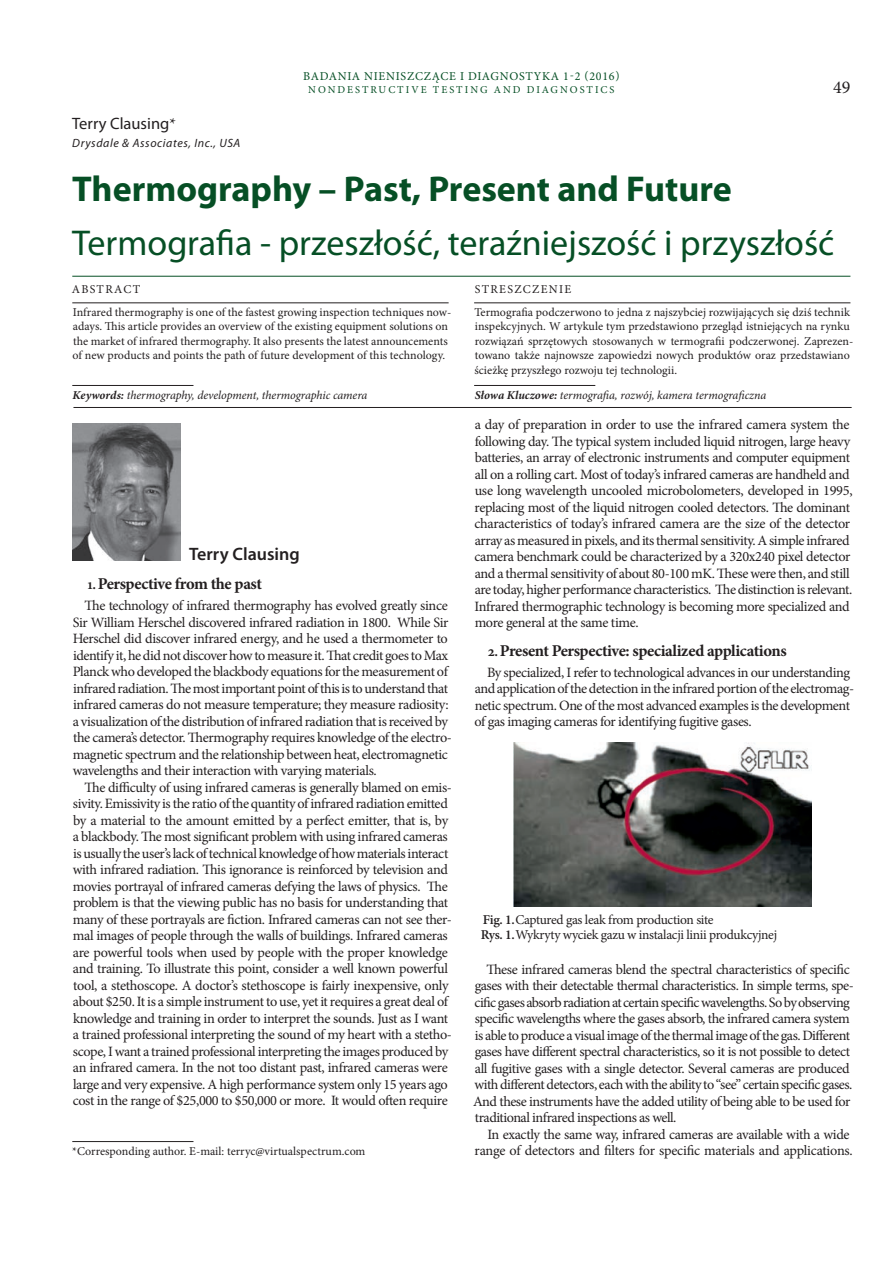
<style>
.page{position:relative;width:893px;height:1263px;background:#fff}
.page>*{position:absolute;margin:0;border:0;box-sizing:border-box;transform-origin:0 0}
.t1{font:36px "Myriad Pro";color:#064f25}
.t2{font:700 36px "Myriad Pro";color:#064f25}
.t3{font:600 18px "Myriad Pro";color:#231f20}
.t4{font:18px "Minion Pro";color:#231f20}
.t5{font:700 16.5px "Minion Pro";letter-spacing:-.025em;color:#231f20}
.t6{font:16.5px "Myriad Pro";color:#231f20}
.t7{font:14.25px/16.5px "Minion Pro";letter-spacing:-.03em;color:#231f20}
.t8{font:13.5px/15px "Minion Pro";letter-spacing:-.025em;color:#231f20}
.t9{font:12px/14.4px "Minion Pro";color:#231f20}
.t10{font:italic 12px "Minion Pro";letter-spacing:-.005em;color:#231f20}
.t11{font:12px "Minion Pro";letter-spacing:.06em;color:#064f25}
.t12{font:italic 12px "Myriad Pro";letter-spacing:.05em;color:#231f20}
.t13{font:10.5px "Minion Pro";letter-spacing:.19em;color:#064f25}
.s1{font-family:"Minion Pro"}
.s2{font-weight:700}
.s3{font-weight:600;font-size:15px}
.s4{font-weight:600}
</style>
<div class="page">
<hr style="left:72px;top:276px;width:778px;height:1px;background:#064f25">
<img style="left:513px;top:743px;width:298px;height:163px">
<hr style="left:72px;top:1141px;width:121px;height:1px;background:#231f20">
<img style="left:72px;top:424px;width:109px;height:137px">
<hr style="left:72px;top:302px;width:377px;height:1px;background:#231f20">
<hr style="left:72px;top:385px;width:121px;height:1px;background:#231f20">
<hr style="left:474px;top:302px;width:376px;height:1px;background:#231f20">
<hr style="left:474px;top:385px;width:121px;height:1px;background:#231f20">
<hr style="left:73px;top:407px;width:779px;height:1px;background:#231f20">
<p class="t11" style="left:303px;top:68px;width:318px">Badania Nieniszczące i Diagnostyka 1-2 (2016)</p>
<p class="t13" style="left:308px;top:82px;width:308px">Nondestructive Testing and Diagnostics</p>
<p class="t4" style="left:833px;top:75px;width:19px">49</p>
<p class="t6" style="left:72px;top:113px;width:105px">Terry Clausing<span class="s1">*</span></p>
<p class="t12" style="left:72px;top:135px;width:170px">Drysdale &amp; Associates, Inc., USA</p>
<h1 class="t2" style="left:72px;top:165px;width:661px">Thermography – Past, Present and Future</h1>
<h1 class="t1" style="left:72px;top:220px;width:764px">Termografia - przeszłość, teraźniejszość i przyszłość</h1>
<p class="t9" style="left:72px;top:278px;width:381px;line-height:23px">Abstract<br>Infrared thermography is one of the fastest growing inspection techniques now-</p>
<p class="t9" style="left:73px;top:319px;width:377px;text-align:justify">adays. This article provides an overview of the existing equipment solutions on the market of infrared thermography. It also presents the latest announcements of new products and points the path of future development of this technology.</p>
<p class="t10" style="left:73px;top:387px;width:296px"><span class="s2">Keywords:</span> thermography, development, thermographic camera</p>
<p class="t3" style="left:189px;top:543px;width:112px">Terry Clausing</p>
<p class="t5" style="left:88px;top:572px;width:176px"><span class="s3">1.</span>Perspective from the past</p>
<p class="t7" style="left:73px;top:597px;width:381px;text-indent:12px">The technology of infrared thermography has evolved greatly since Sir William Herschel discovered infrared radiation in 1800. While Sir Herschel did discover infrared energy, and he used a thermometer to identify it, he did not discover how to measure it. That credit goes to Max Planck who developed the blackbody equations for the measurement of infrared radiation. The most important point of this is to understand that infrared cameras do not measure temperature; they measure radiosity: a visualization of the distribution of infrared radiation that is received by the camera’s detector. Thermography requires knowledge of the electro&shy;magnetic spectrum and the relationship between heat, electromagnetic wavelengths and their interaction with varying materials.</p>
<p class="t7" style="left:73px;top:779px;width:381px;text-indent:12px">The difficulty of using infrared cameras is generally blamed on emis&shy;sivity. Emissivity is the ratio of the quantity of infrared radiation emitted by a material to the amount emitted by a perfect emitter, that is, by a blackbody. The most significant problem with using infrared cameras is usually the user’s lack of technical knowledge of how materials interact with infrared radiation. This ignorance is reinforced by television and movies portrayal of infrared cameras defying the laws of physics. The problem is that the viewing public has no basis for understanding that many of these portrayals are fiction. Infrared cameras can not see ther&shy;mal images of people through the walls of buildings. Infrared cameras are powerful tools when used by people with the proper knowledge and training. To illustrate this point, consider a well known powerful tool, a stethoscope. A doctor’s stethoscope is fairly inexpensive, only about $250. It is a simple instrument to use, yet it requires a great deal of knowledge and training in order to interpret the sounds. Just as I want a trained professional interpreting the sound of my heart with a stetho&shy;scope, I want a trained professional interpreting the images produced by an infrared camera. In the not too distant past, infrared cameras were large and very expensive. A high performance system only 15 years ago cost in the range of $25,000 to $50,000 or more. It would often require</p>
<p class="t9" style="left:474px;top:278px;width:377px;line-height:23px">Streszczenie<br>Termografia podczerwono to jedna z najszybciej rozwijających się dziś technik</p>
<p class="t9" style="left:474px;top:319px;width:380px">inspekcyjnych. W artykule tym przedstawiono przegląd istniejących na rynku rozwiązań sprzętowych stosowanych w termografii podczerwonej. Zaprezen&shy;towano także najnowsze zapowiedzi nowych produktów oraz przedstawiano ścieżkę przyszłego rozwoju tej technologii.</p>
<p class="t10" style="left:475px;top:387px;width:293px"><span class="s2">Słowa Kluczowe:</span> termografia, rozwój, kamera termograficzna</p>
<p class="t7" style="left:475px;top:416px;width:380px">a day of preparation in order to use the infrared camera system the following day. The typical system included liquid nitrogen, large heavy batteries, an array of electronic instruments and computer equipment all on a rolling cart. Most of today’s infrared cameras are handheld and use long wavelength uncooled microbolometers, developed in 1995, replacing most of the liquid nitrogen cooled detectors. The dominant characteristics of today’s infrared camera are the size of the detector array as measured in pixels, and its thermal sensitivity. A simple infrared camera benchmark could be characterized by a 320x240 pixel detector and a thermal sensitivity of about 80-100 mK. These were then, and still are today, higher performance characteristics. The distinction is relevant.<br>Infrared thermographic technology is becoming more specialized and more general at the same time.</p>
<p class="t5" style="left:488px;top:639px;width:300px"><span class="s3">2.</span>Present Perspective: specialized applications</p>
<p class="t7" style="left:475px;top:664px;width:381px;text-indent:13px">By specialized, I refer to technological advances in our understanding and application of the detection in the infrared portion of the electromag&shy;netic spectrum. One of the most advanced examples is the development of gas imaging cameras for identifying fugitive gases.</p>
<p class="t8" style="left:481px;top:912px;width:298px"><span class="s4">Fig. 1.</span>Captured gas leak from production site<br><span class="s4">Rys. 1.</span>Wykryty wyciek gazu w instalacji linii produkcyjnej</p>
<p class="t7" style="left:473px;top:961px;width:382px;text-indent:13px">These infrared cameras blend the spectral characteristics of specific gases with their detectable thermal characteristics. In simple terms, spe&shy;cific gases absorb radiation at certain specific wavelengths. So by observing specific wavelengths where the gases absorb, the infrared camera system is able to produce a visual image of the thermal image of the gas. Different gases have different spectral characteristics, so it is not possible to detect all fugitive gases with a single detector. Several cameras are produced with different detectors, each with the ability to “see” certain specific gases.<br>And these instruments have the added utility of being able to be used for traditional infrared inspections as well.</p>
<p class="t7" style="left:487px;top:1126px;width:364px">In exactly the same way, infrared cameras are available with a wide</p>
<p class="t9" style="left:72px;top:1144px;width:295px">*Corresponding author. E-mail: terryc@virtualspectrum.com</p>
<p class="t7" style="left:475px;top:1142px;width:380px">range of detectors and filters for specific materials and applications.</p>
</div>
